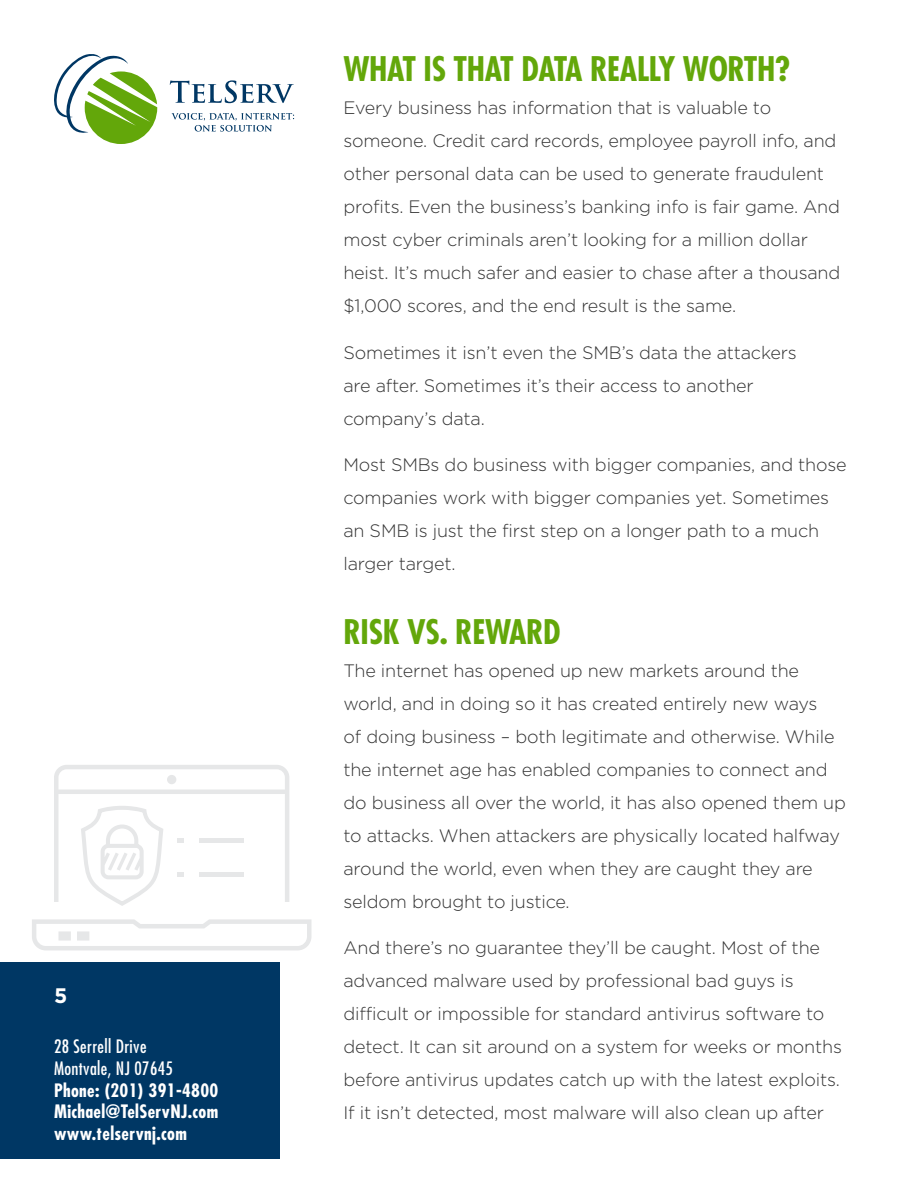
<style>
.page{position:relative;width:918px;height:1188px;background:#fff}
.page>*{position:absolute;margin:0;border:0;box-sizing:border-box;transform-origin:0 0}
.t1{font:700 condensed 33px "Futura Std";letter-spacing:-.01em;color:#63a70a}
.t2{font:700 21px "Gotham";color:#fff}
.t3{font:300 18px/33px "Gotham";letter-spacing:-.01em;color:#333}
.t4{font:700 condensed 18px/21.6px "Futura Std";letter-spacing:.02em;color:#fff;text-align:justify}
.t5{font:condensed 18px/21.6px "Futura Std";letter-spacing:.02em;color:#fff}
</style>
<div class="page">
<div style="left:0;top:962px;width:280px;height:197px;background:#003764"></div>
<svg style="left:32px;top:919px;width:279px;height:31px"></svg>
<svg style="left:54px;top:765px;width:235px;height:141px"></svg>
<svg style="left:54px;top:54px;width:103px;height:90px"></svg>
<svg style="left:170px;top:80px;width:124px;height:23px"></svg>
<svg style="left:171px;top:113px;width:123px;height:19px"></svg>
<p class="t2" style="left:54px;top:983px;width:15px">5</p>
<p class="t5" style="left:54px;top:1036px;width:120px">28 Serrell Drive<br>Montvale, NJ 07645</p>
<p class="t4" style="left:54px;top:1079px;width:166px">Phone: (201) 391-4800<br>Michael@TelServNJ.com www.telservnj.com</p>
<h1 class="t1" style="left:343px;top:49px;width:448px">WHAT IS THAT DATA REALLY WORTH?</h1>
<p class="t3" style="left:343px;top:91px;width:498px">Every business has information that is valuable to someone. Credit card records, employee payroll info, and other personal data can be used to generate fraudulent profits. Even the business’s banking info is fair game. And most cyber criminals aren’t looking for a million dollar heist. It’s much safer and easier to chase after a thousand $1,000 scores, and the end result is the same.</p>
<p class="t3" style="left:343px;top:336px;width:455px">Sometimes it isn’t even the SMB’s data the attackers are after. Sometimes it’s their access to another company’s data.</p>
<p class="t3" style="left:343px;top:448px;width:505px">Most SMBs do business with bigger companies, and those companies work with bigger companies yet. Sometimes an SMB is just the first step on a longer path to a much larger target.</p>
<h1 class="t1" style="left:343px;top:611px;width:219px">RISK VS. REWARD</h1>
<p class="t3" style="left:343px;top:654px;width:504px">The internet has opened up new markets around the world, and in doing so it has created entirely new ways<br>of doing business – both legitimate and otherwise. While the internet age has enabled companies to connect and do business all over the world, it has also opened them up to attacks. When attackers are physically located halfway around the world, even when they are caught they are seldom brought to justice.</p>
<p class="t3" style="left:343px;top:931px;width:500px">And there’s no guarantee they’ll be caught. Most of the advanced malware used by professional bad guys is difficult or impossible for standard antivirus software to detect. It can sit around on a system for weeks or months before antivirus updates catch up with the latest exploits.<br>If it isn’t detected, most malware will also clean up after</p>
</div>
